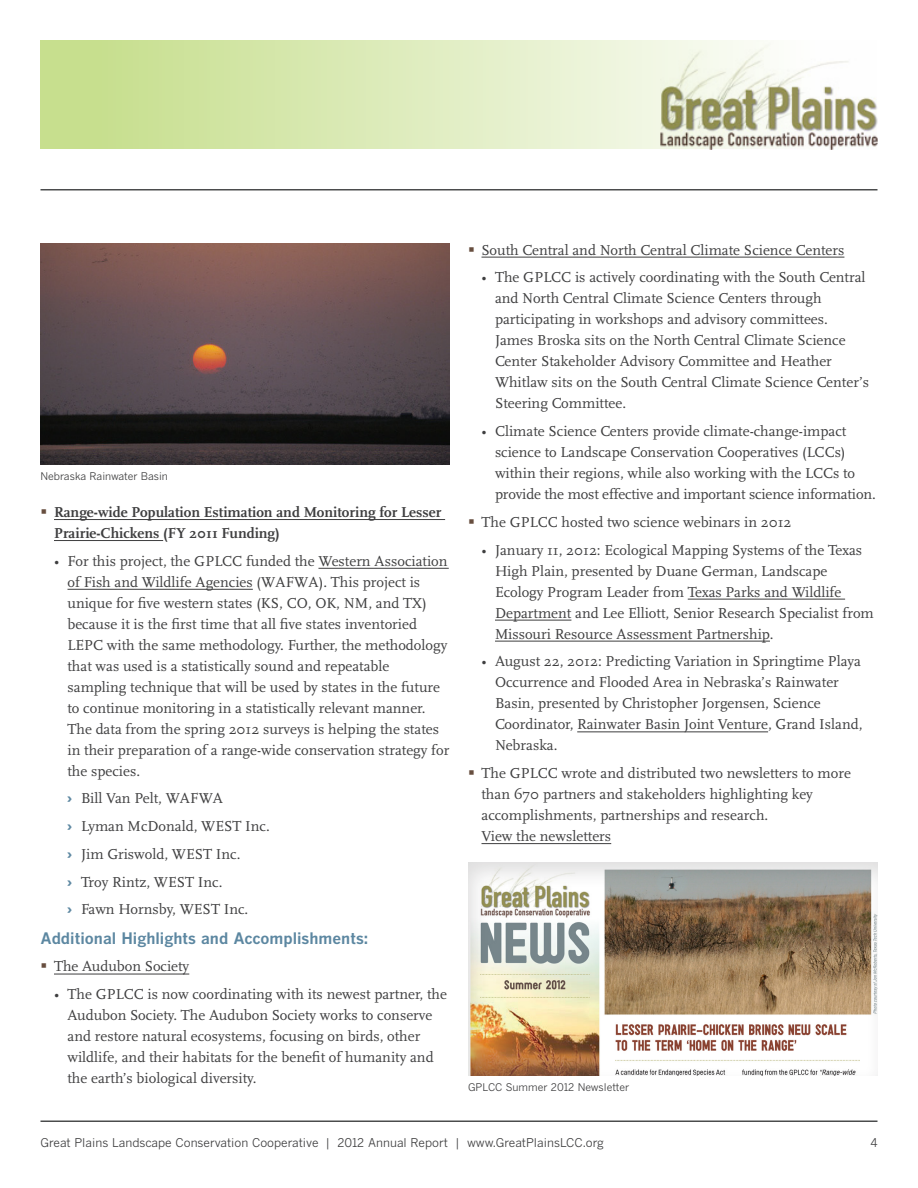
<style>
.page{position:relative;width:918px;height:1188px;background:#fff}
.page>*{position:absolute;margin:0;border:0;box-sizing:border-box;transform-origin:0 0}
.t1{font:700 15.75px "Benton Gothic";color:#5c87a1}
.t2{font:15px/21px "Scala";color:#3e3e3f}
.t3{font:700 15px/21px "Scala";color:#3e3e3f}
.t4{font:12px "Benton Gothic";color:#3e3e3f}
.t5{font:10.5px "Benton Gothic";color:#3e3e3f}
.s1{color:#674e3f}
.s2{font-family:"Vialog LT Bold Os F";color:#5c87a1}
</style>
<div class="page">
<hr style="left:40px;top:189px;width:838px;height:1px;background:#4b4c4d">
<hr style="left:40px;top:1120px;width:838px;height:2px;background:#4b4c4d">
<svg style="left:40px;top:40px;width:621px;height:109px;background:#dae9b5"></svg>
<img style="left:661px;top:40px;width:217px;height:109px">
<hr style="left:54px;top:519px;width:391px;height:1px;background:#3e3e3f">
<hr style="left:54px;top:540px;width:109px;height:1px;background:#3e3e3f">
<hr style="left:318px;top:568px;width:131px;height:1px;background:#3e3e3f">
<hr style="left:68px;top:589px;width:185px;height:1px;background:#3e3e3f">
<hr style="left:54px;top:974px;width:135px;height:1px;background:#3e3e3f">
<hr style="left:482px;top:257px;width:362px;height:1px;background:#3e3e3f">
<hr style="left:688px;top:599px;width:157px;height:1px;background:#3e3e3f">
<hr style="left:495px;top:620px;width:76px;height:1px;background:#3e3e3f">
<hr style="left:495px;top:641px;width:275px;height:1px;background:#3e3e3f">
<hr style="left:577px;top:732px;width:191px;height:1px;background:#3e3e3f">
<hr style="left:482px;top:843px;width:129px;height:1px;background:#3e3e3f">
<div style="left:467px;top:862px;width:411px;height:215px;background:#231f20;opacity:.15"></div>
<img style="left:40px;top:243px;width:410px;height:222px">
<p class="t5" style="left:40px;top:470px;width:129px">Nebraska Rainwater Basin</p>
<p class="t3" style="left:54px;top:502px;width:389px;text-indent:-14px"><span class="s1">▪</span> Range-wide Population Estimation and Monitoring for Lesser<br>Prairie-Chickens (FY 2011 Funding)</p>
<p class="t2" style="left:68px;top:551px;width:383px;text-indent:-14px">• For this project, the GPLCC funded the Western Association of Fish and Wildlife Agencies (WAFWA). This project is unique for five western states (KS, CO, OK, NM, and TX) because it is the first time that all five states inventoried LEPC with the same methodology. Further, the methodology that was used is a statistically sound and repeatable sampling technique that will be used by states in the future to continue monitoring in a statistically relevant manner.<br>The data from the spring 2012 surveys is helping the states in their preparation of a range-wide conservation strategy for the species.</p>
<p class="t2" style="left:68px;top:788px;width:157px"><span class="s2">›</span> Bill Van Pelt, WAFWA</p>
<p class="t2" style="left:68px;top:816px;width:204px"><span class="s2">›</span> Lyman McDonald, WEST Inc.</p>
<p class="t2" style="left:68px;top:844px;width:174px"><span class="s2">›</span> Jim Griswold, WEST Inc.</p>
<p class="t2" style="left:68px;top:872px;width:156px"><span class="s2">›</span> Troy Rintz, WEST Inc.</p>
<p class="t2" style="left:68px;top:899px;width:182px"><span class="s2">›</span> Fawn Hornsby, WEST Inc.</p>
<p class="t1" style="left:40px;top:928px;width:329px">Additional Highlights and Accomplishments:</p>
<p class="t2" style="left:40px;top:956px;width:150px"><span class="s1">▪</span> The Audubon Society</p>
<p class="t2" style="left:68px;top:984px;width:381px;text-indent:-14px">• The GPLCC is now coordinating with its newest partner, the Audubon Society. The Audubon Society works to conserve and restore natural ecosystems, focusing on birds, other wildlife, and their habitats for the benefit of humanity and the earth’s biological diversity.</p>
<p class="t2" style="left:468px;top:239px;width:378px"><span class="s1">▪</span> South Central and North Central Climate Science Centers</p>
<p class="t2" style="left:495px;top:267px;width:376px;text-indent:-14px">• The GPLCC is actively coordinating with the South Central and North Central Climate Science Centers through participating in workshops and advisory committees.<br>James Broska sits on the North Central Climate Science Center Stakeholder Advisory Committee and Heather Whitlaw sits on the South Central Climate Science Center’s Steering Committee.</p>
<p class="t2" style="left:495px;top:421px;width:382px;text-indent:-14px">• Climate Science Centers provide climate-change-impact science to Landscape Conservation Cooperatives (LCCs) within their regions, while also working with the LCCs to provide the most effective and important science information.</p>
<p class="t2" style="left:468px;top:512px;width:325px"><span class="s1">▪</span> The GPLCC hosted two science webinars in 2012</p>
<p class="t2" style="left:495px;top:539px;width:380px;text-indent:-14px">• January 11, 2012: Ecological Mapping Systems of the Texas High Plain, presented by Duane German, Landscape Ecology Program Leader from Texas Parks and Wildlife Department and Lee Elliott, Senior Research Specialist from Missouri Resource Assessment Partnership.</p>
<p class="t2" style="left:495px;top:651px;width:369px;text-indent:-14px">• August 22, 2012: Predicting Variation in Springtime Playa Occurrence and Flooded Area in Nebraska’s Rainwater Basin, presented by Christopher Jorgensen, Science Coordinator, Rainwater Basin Joint Venture, Grand Island, Nebraska.</p>
<p class="t2" style="left:482px;top:763px;width:371px;text-indent:-14px"><span class="s1">▪</span> The GPLCC wrote and distributed two newsletters to more than 670 partners and stakeholders highlighting key accomplishments, partnerships and research.<br>View the newsletters</p>
<p class="t5" style="left:468px;top:1080px;width:163px">GPLCC Summer 2012 Newsletter</p>
<p class="t4" style="left:40px;top:1136px;width:565px">Great Plains Landscape Conservation Cooperative | 2012 Annual Report | www.GreatPlainsLCC.org</p>
<p class="t4" style="left:870px;top:1136px;width:9px">4</p>
</div>
